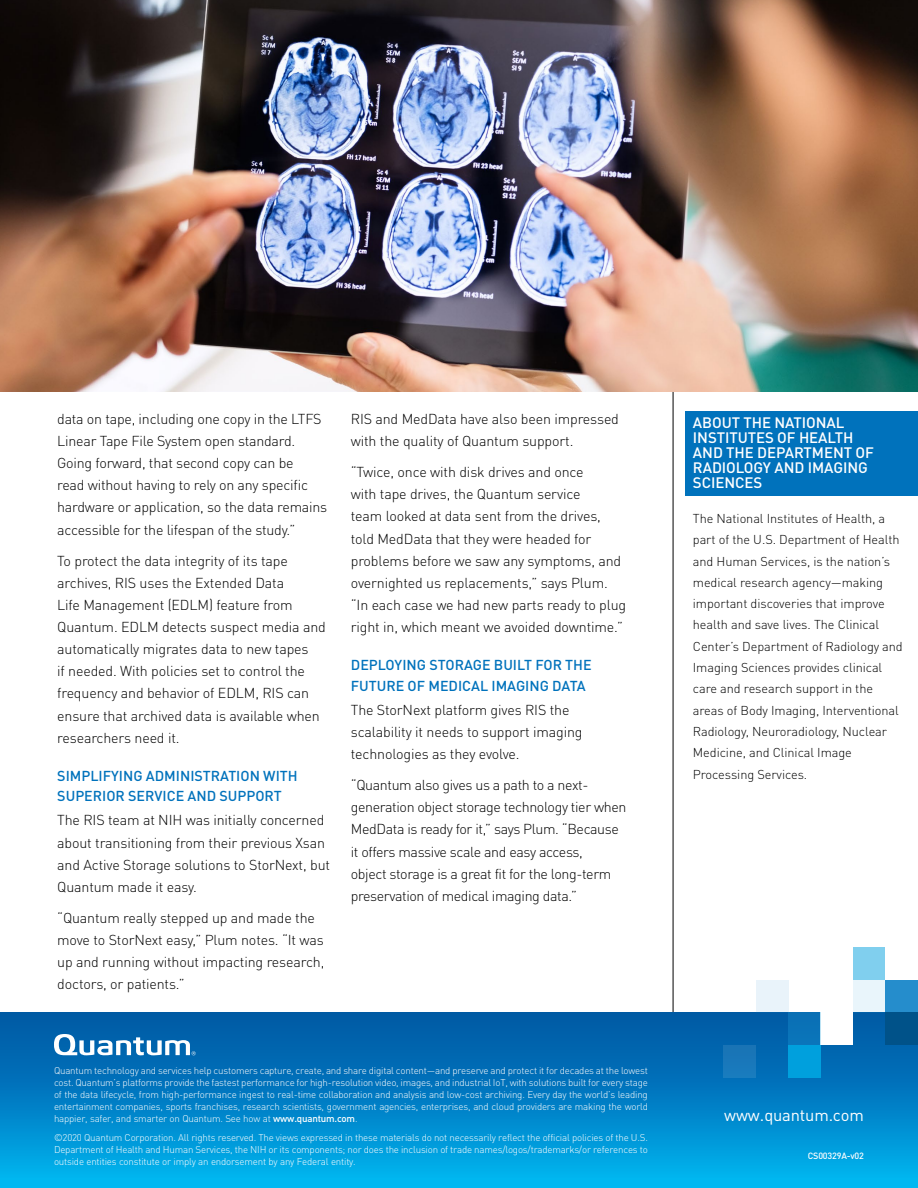
<style>
.page{position:relative;width:918px;height:1188px;background:#fff}
.page>*{position:absolute;margin:0;border:0;box-sizing:border-box;transform-origin:0 0}
.t1{font:16.5px "DIN Pro";letter-spacing:-.01em;color:#fff}
.t2{font:500 15px/15px "DIN Pro";letter-spacing:-.005em;color:#fff}
.t3{font:300 14.25px/22.2px "DIN Pro";letter-spacing:-.01em;color:#000}
.t4{font:500 14.25px/20.2px "DIN Pro";color:#0072bc}
.t5{font:300 12.75px/21.3px "DIN Pro";letter-spacing:-.005em;color:#000}
.t6{font:300 9.75px/12px "DIN Pro";letter-spacing:-.02em;color:#fff;text-align:justify}
.t7{font:500 9px "DIN Pro";letter-spacing:-.02em;color:#fff}
.s1{font-weight:500}
</style>
<div class="page">
<div style="left:686px;top:411px;width:232px;height:84px;background:#0072bc"></div>
<hr style="left:673px;top:383px;width:1px;height:641px;background:#000">
<img style="left:0;top:0;width:918px;height:392px">
<div style="left:0;top:1012px;width:918px;height:176px;background:linear-gradient(to bottom,#004f9d,#00b4ef)"></div>
<div style="left:853px;top:948px;width:33px;height:32px;background:#80cfee"></div>
<div style="left:853px;top:980px;width:33px;height:32px;background:#e9f5fb"></div>
<div style="left:886px;top:980px;width:32px;height:32px;background:#258dcc"></div>
<div style="left:886px;top:1012px;width:32px;height:33px;background:#005289"></div>
<hr style="left:917px;top:915px;width:1px;height:33px;background:#258dcc">
<hr style="left:917px;top:948px;width:1px;height:32px;background:#258dcc">
<div style="left:821px;top:1011px;width:32px;height:34px;background:#fff"></div>
<hr style="left:917px;top:1045px;width:1px;height:32px;background:#258dcc">
<hr style="left:917px;top:1077px;width:1px;height:33px;background:#258dcc">
<hr style="left:917px;top:1110px;width:1px;height:32px;background:#258dcc">
<hr style="left:917px;top:883px;width:1px;height:32px;background:#258dcc">
<div style="left:788px;top:1012px;width:33px;height:33px;background:#0a72b7"></div>
<div style="left:756px;top:980px;width:32px;height:32px;background:#e9f3fa"></div>
<div style="left:724px;top:1045px;width:32px;height:32px;background:#1977ba"></div>
<div style="left:788px;top:1045px;width:33px;height:32px;background:#00a0dd"></div>
<svg style="left:54px;top:1034px;width:142px;height:21px"></svg>
<p class="t3" style="left:57px;top:407px;width:272px">data on tape, including one copy in the LTFS Linear Tape File System open standard.<br>Going forward, that second copy can be<br>read without having to rely on any specific hardware or application, so the data remains accessible for the lifespan of the study.”</p>
<p class="t3" style="left:57px;top:548px;width:270px">To protect the data integrity of its tape archives, RIS uses the Extended Data<br>Life Management (EDLM) feature from Quantum. EDLM detects suspect media and automatically migrates data to new tapes<br>if needed. With policies set to control the frequency and behavior of EDLM, RIS can ensure that archived data is available when researchers need it.</p>
<p class="t4" style="left:57px;top:764px;width:242px">SIMPLIFYING ADMINISTRATION WITH<br>SUPERIOR SERVICE AND SUPPORT</p>
<p class="t3" style="left:57px;top:808px;width:274px">The RIS team at NIH was initially concerned about transitioning from their previous Xsan and Active Storage solutions to StorNext, but Quantum made it easy.</p>
<p class="t3" style="left:57px;top:905px;width:269px">“Quantum really stepped up and made the move to StorNext easy,” Plum notes. “It was up and running without impacting research, doctors, or patients.”</p>
<p class="t3" style="left:351px;top:407px;width:270px">RIS and MedData have also been impressed with the quality of Quantum support.</p>
<p class="t3" style="left:351px;top:460px;width:277px">“Twice, once with disk drives and once<br>with tape drives, the Quantum service<br>team looked at data sent from the drives, told MedData that they were headed for problems before we saw any symptoms, and overnighted us replacements,” says Plum. “In each case we had new parts ready to plug right in, which meant we avoided downtime.”</p>
<p class="t4" style="left:351px;top:653px;width:242px">DEPLOYING STORAGE BUILT FOR THE<br>FUTURE OF MEDICAL IMAGING DATA</p>
<p class="t3" style="left:351px;top:697px;width:233px">The StorNext platform gives RIS the scalability it needs to support imaging technologies as they evolve.</p>
<p class="t3" style="left:351px;top:773px;width:277px">“Quantum also gives us a path to a next&shy;generation object storage technology tier when MedData is ready for it,” says Plum. “Because it offers massive scale and easy access,<br>object storage is a great fit for the long-term preservation of medical imaging data.”</p>
<p class="t6" style="left:54px;top:1063px;width:596px">Quantum technology and services help customers capture, create, and share digital content—and preserve and protect it for decades at the lowest cost. Quantum’s platforms provide the fastest performance for high-resolution video, images, and industrial IoT, with solutions built for every stage of the data lifecycle, from high-performance ingest to real-time collaboration and analysis and low-cost archiving. Every day the world’s leading entertainment companies, sports franchises, research scientists, government agencies, enterprises, and cloud providers are making the world happier, safer, and smarter on Quantum. See how at <span class="s1">www.quantum.com</span>.</p>
<p class="t6" style="left:54px;top:1130px;width:595px">©2020 Quantum Corporation. All rights reserved. The views expressed in these materials do not necessarily reflect the official policies of the U.S.<br>Department of Health and Human Services, the NIH or its components; nor does the inclusion of trade names/logos/trademarks/or references to outside entities constitute or imply an endorsement by any Federal entity.</p>
<p class="t2" style="left:693px;top:414px;width:182px">ABOUT THE NATIONAL<br>INSTITUTES OF HEALTH<br>AND THE DEPARTMENT OF<br>RADIOLOGY AND IMAGING<br>SCIENCES</p>
<p class="t5" style="left:693px;top:507px;width:211px">The National Institutes of Health, a part of the U.S. Department of Health and Human Services, is the nation’s medical research agency—making important discoveries that improve health and save lives. The Clinical Center’s Department of Radiology and Imaging Sciences provides clinical care and research support in the areas of Body Imaging, Interventional Radiology, Neuroradiology, Nuclear Medicine, and Clinical Image Processing Services.</p>
<p class="t1" style="left:724px;top:1102px;width:141px">www.quantum.com</p>
<p class="t7" style="left:808px;top:1149px;width:58px">CS00329A-v02</p>
</div>
